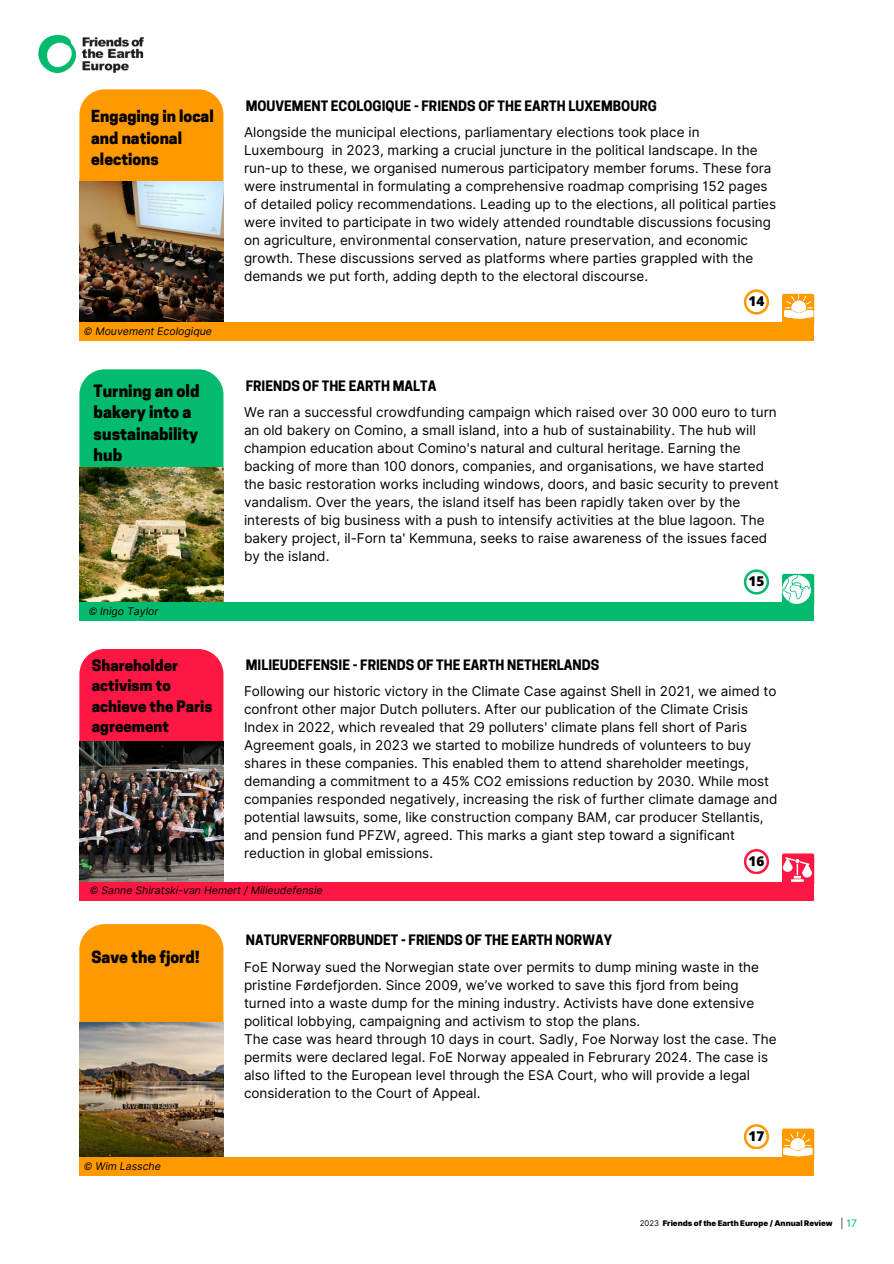
<style>
.page{position:relative;width:894px;height:1264px;background:#fff}
.page>*{position:absolute;margin:0;border:0;box-sizing:border-box;transform-origin:0 0}
.t1{font:800 16.05px/21.3px "Cooper Hewitt";color:#000}
.t2{font:800 15.75px "Cooper Hewitt";color:#000}
.t3{font:800 15.6px/21.3px "Cooper Hewitt";color:#000}
.t4{font:800 15px/20.2px "Cooper Hewitt";color:#000}
.t5{font:13.5px/18px "Inter";color:#000}
.t6{font:700 13.5px "Cooper Hewitt";color:#000}
.t7{font:800 13.5px "Open Sans";color:#000}
.t8{font:italic 10.5px "Inter";color:#000}
.t9{font:10.35px "Inter";color:#02bb6e}
.t10{font:900 7.8px "Inter";color:#000}
.t11{font:7.8px "Inter";color:#000}
</style>
<div class="page">
<img style="left:39px;top:35px;width:104px;height:38px">
<div style="left:79px;top:89px;width:144px;height:135px;background:#f90;border-radius:25px"></div>
<img style="left:79px;top:182px;width:144px;height:140px">
<div style="left:79px;top:322px;width:735px;height:19px;background:#f90"></div>
<svg style="left:743px;top:289px;width:25px;height:25px"></svg>
<div style="left:781px;top:294px;width:33px;height:32px;background:#f90;border-radius:2px"></div>
<div style="left:79px;top:369px;width:144px;height:135px;background:#02bb6e;border-radius:25px"></div>
<img style="left:79px;top:467px;width:144px;height:135px">
<div style="left:79px;top:602px;width:735px;height:19px;background:#02bb6e"></div>
<svg style="left:743px;top:569px;width:25px;height:25px"></svg>
<div style="left:781px;top:574px;width:33px;height:32px;background:linear-gradient(to bottom,#02bb6e,#02bb6e);border-radius:2px"></div>
<div style="left:79px;top:649px;width:144px;height:134px;background:#ff1744;border-radius:25px"></div>
<img style="left:79px;top:741px;width:144px;height:140px">
<div style="left:79px;top:881px;width:735px;height:19px;background:#ff1744"></div>
<svg style="left:743px;top:849px;width:25px;height:24px"></svg>
<div style="left:781px;top:853px;width:33px;height:32px;background:#ff1744;border-radius:2px"></div>
<img style="left:782px;top:576px;width:28px;height:28px">
<svg style="left:782px;top:857px;width:29px;height:24px"></svg>
<svg style="left:784px;top:294px;width:29px;height:24px"></svg>
<svg style="left:841px;top:1217px;width:1px;height:12px"></svg>
<div style="left:79px;top:924px;width:144px;height:134px;background:#f90;border-radius:25px"></div>
<img style="left:79px;top:1022px;width:144px;height:134px">
<div style="left:79px;top:1156px;width:735px;height:19px;background:#f90"></div>
<svg style="left:743px;top:1124px;width:25px;height:24px"></svg>
<div style="left:781px;top:1128px;width:33px;height:32px;background:#f90;border-radius:2px"></div>
<svg style="left:783px;top:1131px;width:29px;height:25px"></svg>
<p class="t3" style="left:91px;top:108px;width:124px">Engaging in local and national elections</p>
<p class="t8" style="left:84px;top:325px;width:130px">© Mouvement Ecologique</p>
<h4 class="t1" style="left:94px;top:382px;width:107px">Turning an old bakery into a sustainability hub</h4>
<h3 class="t8" style="left:89px;top:604px;width:71px">© Inigo Taylor</h3>
<h3 class="t4" style="left:92px;top:657px;width:122px">Shareholder activism to achieve the Paris agreement</h3>
<h1 class="t6" style="left:246px;top:100px;width:412px">MOUVEMENT ECOLOGIQUE - FRIENDS OF THE EARTH LUXEMBOURG</h1>
<p class="t5" style="left:244px;top:123px;width:533px">Alongside the municipal elections, parliamentary elections took place in Luxembourg in 2023, marking a crucial juncture in the political landscape. In the run-up to these, we organised numerous participatory member forums. These fora were instrumental in formulating a comprehensive roadmap comprising 152 pages of detailed policy recommendations. Leading up to the elections, all political parties were invited to participate in two widely attended roundtable discussions focusing on agriculture, environmental conservation, nature preservation, and economic growth. These discussions served as platforms where parties grappled with the demands we put forth, adding depth to the electoral discourse.</p>
<h2 class="t6" style="left:246px;top:380px;width:192px">FRIENDS OF THE EARTH MALTA</h2>
<h4 class="t7" style="left:748px;top:291px;width:17px">14</h4>
<p class="t5" style="left:244px;top:403px;width:536px">We ran a successful crowdfunding campaign which raised over 30 000 euro to turn an old bakery on Comino, a small island, into a hub of sustainability. The hub will champion education about Comino's natural and cultural heritage. Earning the backing of more than 100 donors, companies, and organisations, we have started the basic restoration works including windows, doors, and basic security to prevent vandalism. Over the years, the island itself has been rapidly taken over by the interests of big business with a push to intensify activities at the blue lagoon. The bakery project, il-Forn ta' Kemmuna, seeks to raise awareness of the issues faced by the island.</p>
<p class="t6" style="left:246px;top:660px;width:355px">MILIEUDEFENSIE - FRIENDS OF THE EARTH NETHERLANDS</p>
<h1 class="t7" style="left:748px;top:571px;width:17px">15</h1>
<h2 class="t5" style="left:244px;top:682px;width:534px">Following our historic victory in the Climate Case against Shell in 2021, we aimed to confront other major Dutch polluters. After our publication of the Climate Crisis Index in 2022, which revealed that 29 polluters' climate plans fell short of Paris Agreement goals, in 2023 we started to mobilize hundreds of volunteers to buy shares in these companies. This enabled them to attend shareholder meetings, demanding a commitment to a 45% CO2 emissions reduction by 2030. While most companies responded negatively, increasing the risk of further climate damage and potential lawsuits, some, like construction company BAM, car producer Stellantis, and pension fund PFZW, agreed. This marks a giant step toward a significant reduction in global emissions.</h2>
<p class="t7" style="left:748px;top:851px;width:17px">16</p>
<p class="t8" style="left:90px;top:884px;width:234px">© Sanne Shiratski-van Hemert / Milieudefensie</p>
<p class="t2" style="left:91px;top:951px;width:109px">Save the fjord!</p>
<h2 class="t8" style="left:84px;top:1160px;width:79px">© Wim Lassche</h2>
<h1 class="t6" style="left:246px;top:935px;width:368px">NATURVERNFORBUNDET - FRIENDS OF THE EARTH NORWAY</h1>
<p class="t5" style="left:244px;top:957px;width:534px">FoE Norway sued the Norwegian state over permits to dump mining waste in the pristine Førdefjorden. Since 2009, we’ve worked to save this fjord from being turned into a waste dump for the mining industry. Activists have done extensive political lobbying, campaigning and activism to stop the plans.<br>The case was heard through 10 days in court. Sadly, Foe Norway lost the case. The permits were declared legal. FoE Norway appealed in Februrary 2024. The case is also lifted to the European level through the ESA Court, who will provide a legal consideration to the Court of Appeal.</p>
<h4 class="t7" style="left:748px;top:1126px;width:17px">17</h4>
<h3 class="t11" style="left:639px;top:1218px;width:21px">2023</h3>
<p class="t10" style="left:662px;top:1218px;width:171px">Friends of the Earth Europe / Annual Review</p>
<p class="t9" style="left:846px;top:1216px;width:12px">17</p>
</div>
